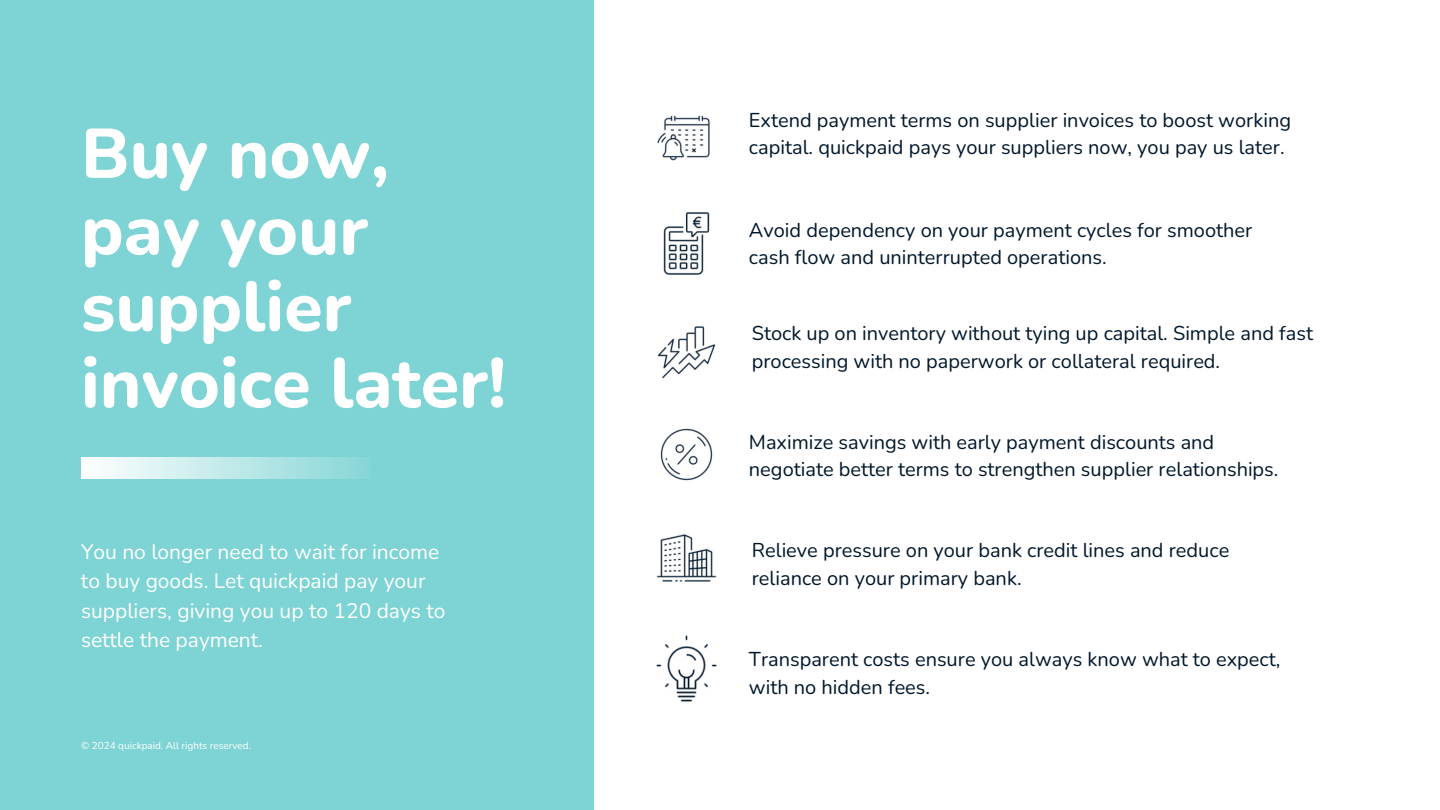
<style>
.page{position:relative;width:1440px;height:810px;background:#fff}
.page>*{position:absolute;margin:0;border:0;box-sizing:border-box;transform-origin:0 0}
.t1{font:800 70px/76.5px "Nunito";color:#fff}
.t2{font:21px/29.2px "Nunito";color:#fff}
.t3{font:20px/27.8px "Nunito";color:#01172b}
.t4{font:10px "Nunito";color:#fff}
</style>
<div class="page">
<div style="left:0;top:0;width:594px;height:810px;background:#7ed3d4"></div>
<div style="left:81px;top:458px;width:289px;height:21px;background:linear-gradient(to right,#fefefe,#87d6d7)"></div>
<img style="left:657px;top:115px;width:53px;height:46px">
<img style="left:656px;top:534px;width:61px;height:48px">
<img style="left:657px;top:326px;width:59px;height:53px">
<img style="left:663px;top:212px;width:47px;height:63px">
<img style="left:656px;top:635px;width:61px;height:67px">
<img style="left:660px;top:428px;width:53px;height:53px">
<h1 class="t1" style="left:81px;top:113px;width:427px">Buy now, pay your supplier invoice later!</h1>
<p class="t2" style="left:81px;top:536px;width:366px">You no longer need to wait for income to buy goods. Let quickpaid pay your suppliers, giving you up to 120 days to settle the payment.</p>
<p class="t4" style="left:81px;top:739px;width:172px">© 2024 quickpaid. All rights reserved.</p>
<p class="t3" style="left:749px;top:105px;width:544px">Extend payment terms on supplier invoices to boost working capital. quickpaid pays your suppliers now, you pay us later.</p>
<p class="t3" style="left:749px;top:215px;width:505px">Avoid dependency on your payment cycles for smoother cash flow and uninterrupted operations.</p>
<p class="t3" style="left:752px;top:318px;width:563px">Stock up on inventory without tying up capital. Simple and fast processing with no paperwork or collateral required.</p>
<p class="t3" style="left:749px;top:427px;width:531px">Maximize savings with early payment discounts and negotiate better terms to strengthen supplier relationships.</p>
<p class="t3" style="left:752px;top:536px;width:479px">Relieve pressure on your bank credit lines and reduce reliance on your primary bank.</p>
<p class="t3" style="left:749px;top:645px;width:533px">Transparent costs ensure you always know what to expect, with no hidden fees.</p>
</div>
